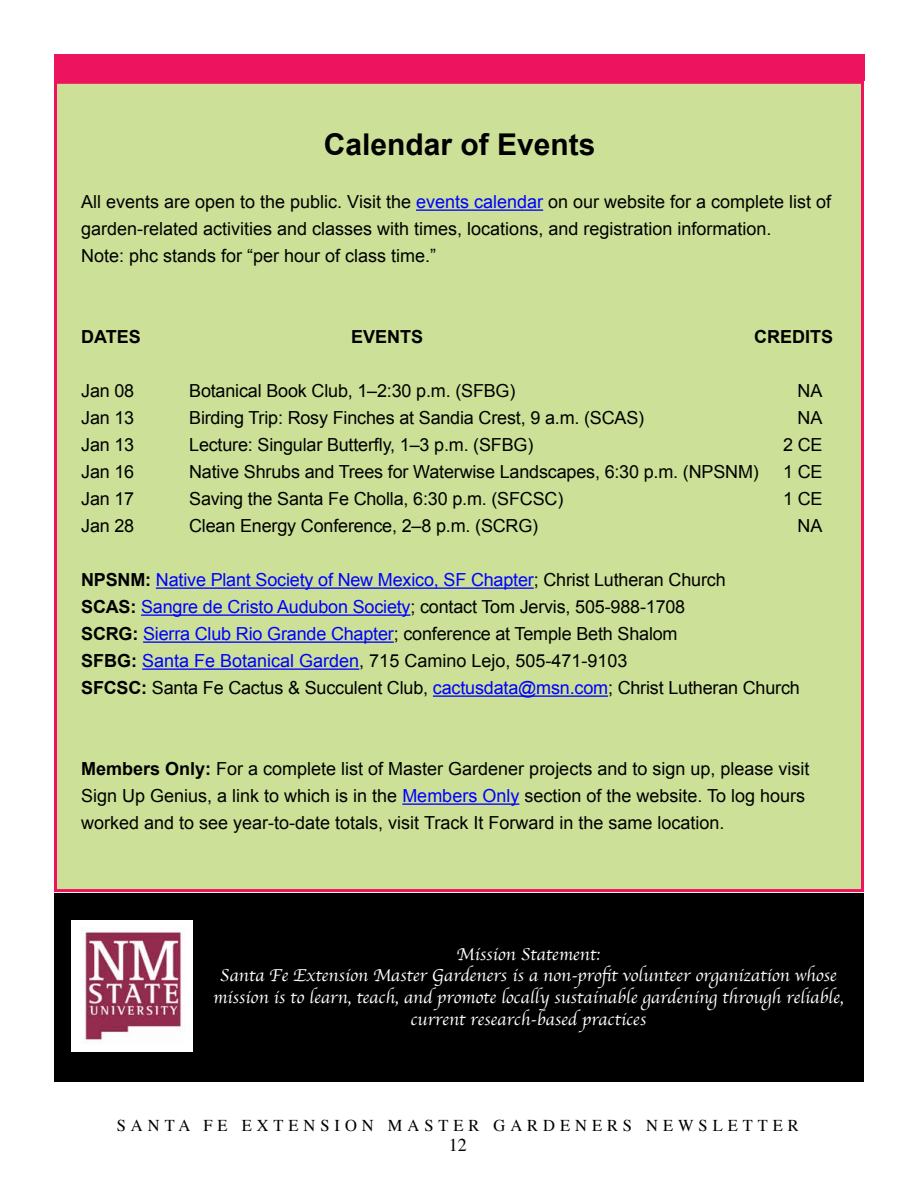
<style>
.page{position:relative;width:918px;height:1188px;background:#fff}
.page>*{position:absolute;margin:0;border:0;box-sizing:border-box;transform-origin:0 0}
.t1{font:700 30px "Arial";color:#000}
.t2{font:18px/27px "Arial";letter-spacing:-.01em;color:#000}
.t3{font:18px/21.6px "Apple Chancery";color:#fff;text-align:center}
.t4{font:700 18px "Arial";color:#000}
.t5{font:18px "Times";color:#000}
.t6{font:16.5px "Times";letter-spacing:.3em;color:#000}
.s1{color:#00f}
.s2{font-weight:700}
</style>
<div class="page">
<div style="left:54px;top:54px;width:811px;height:26px;background:#ed135e"></div>
<div style="left:54px;top:894px;width:810px;height:188px;background:#000"></div>
<div style="left:71px;top:920px;width:121px;height:131px;background:#fff"></div>
<img style="left:81px;top:928px;width:104px;height:114px">
<div style="left:54px;top:81px;width:810px;height:811px;background:#cce197;border:3px solid #ed135e"></div>
<hr style="left:416px;top:209px;width:127px;height:2px;background:#00f">
<hr style="left:156px;top:587px;width:378px;height:2px;background:#00f">
<hr style="left:141px;top:614px;width:270px;height:2px;background:#00f">
<hr style="left:143px;top:641px;width:251px;height:2px;background:#00f">
<hr style="left:142px;top:668px;width:217px;height:2px;background:#00f">
<hr style="left:433px;top:695px;width:175px;height:2px;background:#00f">
<hr style="left:402px;top:803px;width:117px;height:2px;background:#00f">
<h1 class="t1" style="left:324px;top:125px;width:273px">Calendar of Events</h1>
<p class="t2" style="left:81px;top:189px;width:752px">All events are open to the public. Visit the <span class="s1">events calendar</span> on our website for a complete list of garden-related activities and classes with times, locations, and registration information.<br>Note: phc stands for “per hour of class time.”</p>
<p class="t4" style="left:81px;top:325px;width:61px">DATES</p>
<p class="t4" style="left:351px;top:325px;width:74px">EVENTS</p>
<p class="t4" style="left:754px;top:325px;width:81px">CREDITS</p>
<p class="t2" style="left:81px;top:378px;width:55px">Jan 08</p>
<p class="t2" style="left:189px;top:378px;width:328px">Botanical Book Club, 1–2:30 p.m. (SFBG)</p>
<p class="t2" style="left:798px;top:378px;width:26px">NA</p>
<p class="t2" style="left:81px;top:405px;width:55px">Jan 13</p>
<p class="t2" style="left:189px;top:405px;width:457px">Birding Trip: Rosy Finches at Sandia Crest, 9 a.m. (SCAS)</p>
<p class="t2" style="left:798px;top:405px;width:26px">NA</p>
<p class="t2" style="left:81px;top:432px;width:55px">Jan 13</p>
<p class="t2" style="left:189px;top:432px;width:346px">Lecture: Singular Butterfly, 1–3 p.m. (SFBG)</p>
<p class="t2" style="left:783px;top:432px;width:41px">2 CE</p>
<p class="t2" style="left:81px;top:459px;width:55px">Jan 16</p>
<p class="t2" style="left:189px;top:459px;width:571px">Native Shrubs and Trees for Waterwise Landscapes, 6:30 p.m. (NPSNM)</p>
<p class="t2" style="left:783px;top:459px;width:41px">1 CE</p>
<p class="t2" style="left:81px;top:486px;width:55px">Jan 17</p>
<p class="t2" style="left:189px;top:486px;width:376px">Saving the Santa Fe Cholla, 6:30 p.m. (SFCSC)</p>
<p class="t2" style="left:783px;top:486px;width:41px">1 CE</p>
<p class="t2" style="left:81px;top:513px;width:55px">Jan 28</p>
<p class="t2" style="left:189px;top:513px;width:351px">Clean Energy Conference, 2–8 p.m. (SCRG)</p>
<p class="t2" style="left:798px;top:513px;width:26px">NA</p>
<p class="t2" style="left:81px;top:567px;width:720px"><span class="s2">NPSNM:</span> <span class="s1">Native Plant Society of New Mexico, SF Chapter</span>; Christ Lutheran Church<br><span class="s2">SCAS:</span> <span class="s1">Sangre de Cristo Audubon Society</span>; contact Tom Jervis, 505-988-1708<br><span class="s2">SCRG:</span> <span class="s1">Sierra Club Rio Grande Chapter</span>; conference at Temple Beth Shalom<br><span class="s2">SFBG:</span> <span class="s1">Santa Fe Botanical Garden</span>, 715 Camino Lejo, 505-471-9103<br><span class="s2">SFCSC:</span> Santa Fe Cactus &amp; Succulent Club, <span class="s1">cactusdata@msn.com</span>; Christ Lutheran Church</p>
<p class="t2" style="left:81px;top:756px;width:730px"><span class="s2">Members Only:</span> For a complete list of Master Gardener projects and to sign up, please visit<br>Sign Up Genius, a link to which is in the <span class="s1">Members Only</span> section of the website. To log hours worked and to see year-to-date totals, visit Track It Forward in the same location.</p>
<p class="t3" style="left:213px;top:943px;width:632px">Mission Statement:<br>Santa Fe Extension Master Gardeners is a non-profit volunteer organization whose mission is to learn, teach, and promote locally sustainable gardening through reliable, current research-based practices</p>
<p class="t6" style="left:117px;top:1110px;width:684px">SANTA FE EXTENSION MASTER GARDENERS NEWSLETTER</p>
<p class="t5" style="left:449px;top:1128px;width:19px">12</p>
</div>
